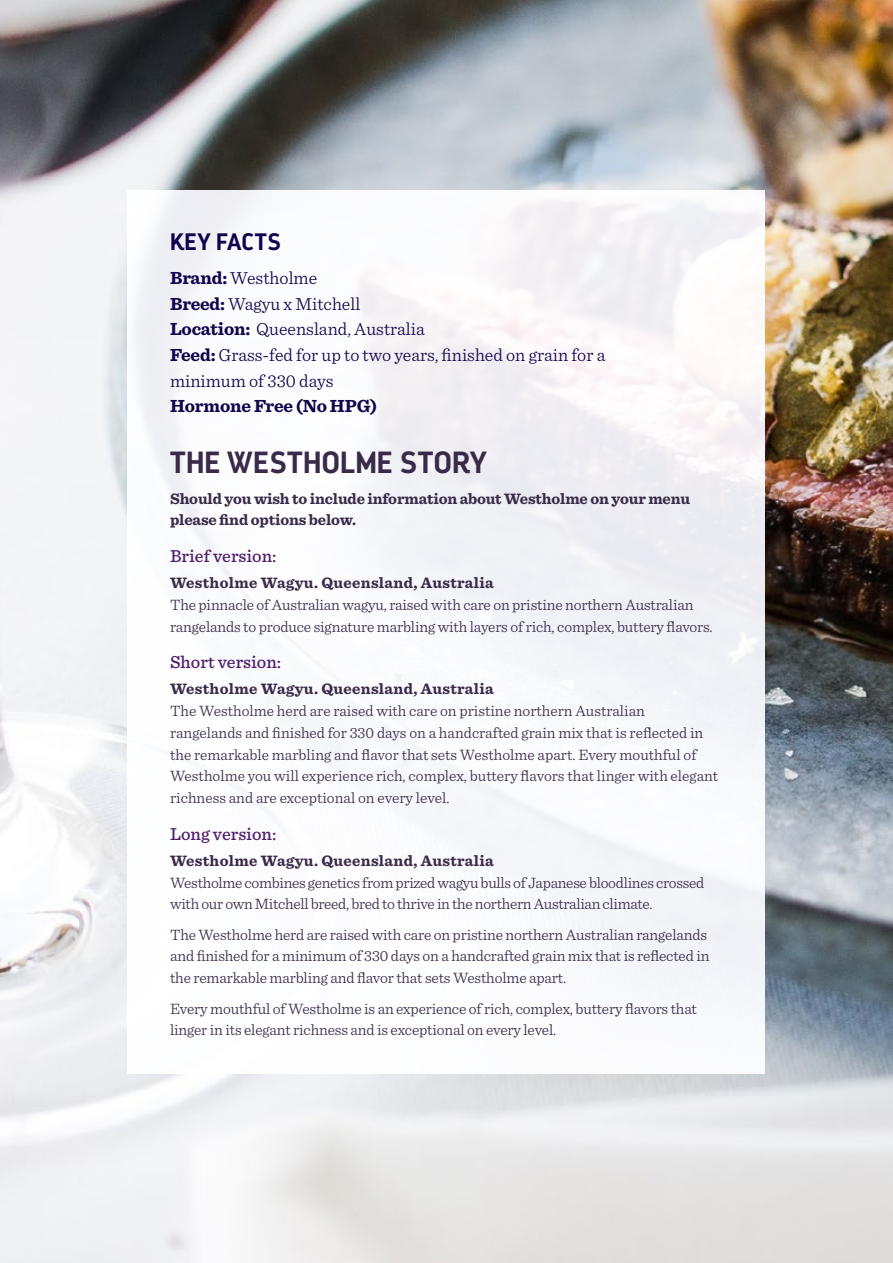
<style>
.page{position:relative;width:893px;height:1263px;background:#fff}
.page>*{position:absolute;margin:0;border:0;box-sizing:border-box;transform-origin:0 0}
.t1{font:700 30.6px "Darwin";letter-spacing:.01em;color:#392a49}
.t2{font:700 23.85px "Darwin";letter-spacing:.02em;color:#11034c}
.t3{font:300 18.3px/25.7px "Sentinel";color:#11034c}
.t4{font:700 18.3px "Sentinel";letter-spacing:-.01em;color:#11034c}
.t5{font:500 18px "Sentinel";color:#511c6c}
.t6{font:300 15.75px/21.8px "Sentinel";letter-spacing:-.01em;color:#392a49}
.t7{font:700 15.75px "Sentinel";letter-spacing:.015em;color:#392a49}
.t8{font:700 15.75px/21.8px "Sentinel";letter-spacing:-.01em;color:#392a49}
.s1{font-weight:700}
</style>
<div class="page">
<img style="left:0;top:0;width:893px;height:1263px">
<div style="left:128px;top:190px;width:637px;height:883px;background:linear-gradient(to right,#fcfdfe,#f4f3f7)"></div>
<h2 class="t2" style="left:170px;top:227px;width:112px">KEY FACTS</h2>
<p class="t3" style="left:170px;top:264px;width:437px"><span class="s1">Brand:</span> Westholme<br><span class="s1">Breed:</span> Wagyu x Mitchell<br><span class="s1">Location:</span> Queensland, Australia<br><span class="s1">Feed:</span> Grass-fed for up to two years, finished on grain for a minimum of 330 days</p>
<p class="t4" style="left:170px;top:392px;width:209px">Hormone Free (No HPG)</p>
<h1 class="t1" style="left:170px;top:444px;width:318px">THE WESTHOLME STORY</h1>
<p class="t8" style="left:170px;top:487px;width:522px">Should you wish to include information about Westholme on your menu please find options below.</p>
<p class="t5" style="left:170px;top:542px;width:108px">Brief version:</p>
<p class="t7" style="left:170px;top:570px;width:325px">Westholme Wagyu. Queensland, Australia</p>
<p class="t6" style="left:170px;top:593px;width:544px">The pinnacle of Australian wagyu, raised with care on pristine northern Australian rangelands to produce signature marbling with layers of rich, complex, buttery flavors.</p>
<p class="t5" style="left:170px;top:649px;width:113px">Short version:</p>
<p class="t7" style="left:170px;top:677px;width:325px">Westholme Wagyu. Queensland, Australia</p>
<p class="t6" style="left:170px;top:699px;width:550px">The Westholme herd are raised with care on pristine northern Australian rangelands and finished for 330 days on a handcrafted grain mix that is reflected in the remarkable marbling and flavor that sets Westholme apart. Every mouthful of Westholme you will experience rich, complex, buttery flavors that linger with elegant richness and are exceptional on every level.</p>
<p class="t5" style="left:170px;top:820px;width:108px">Long version:</p>
<p class="t7" style="left:170px;top:848px;width:325px">Westholme Wagyu. Queensland, Australia</p>
<p class="t6" style="left:170px;top:870px;width:536px">Westholme combines genetics from prized wagyu bulls of Japanese bloodlines crossed with our own Mitchell breed, bred to thrive in the northern Australian climate.</p>
<p class="t6" style="left:170px;top:922px;width:541px">The Westholme herd are raised with care on pristine northern Australian rangelands and finished for a minimum of 330 days on a handcrafted grain mix that is reflected in the remarkable marbling and flavor that sets Westholme apart.</p>
<p class="t6" style="left:170px;top:996px;width:528px">Every mouthful of Westholme is an experience of rich, complex, buttery flavors that linger in its elegant richness and is exceptional on every level.</p>
</div>
